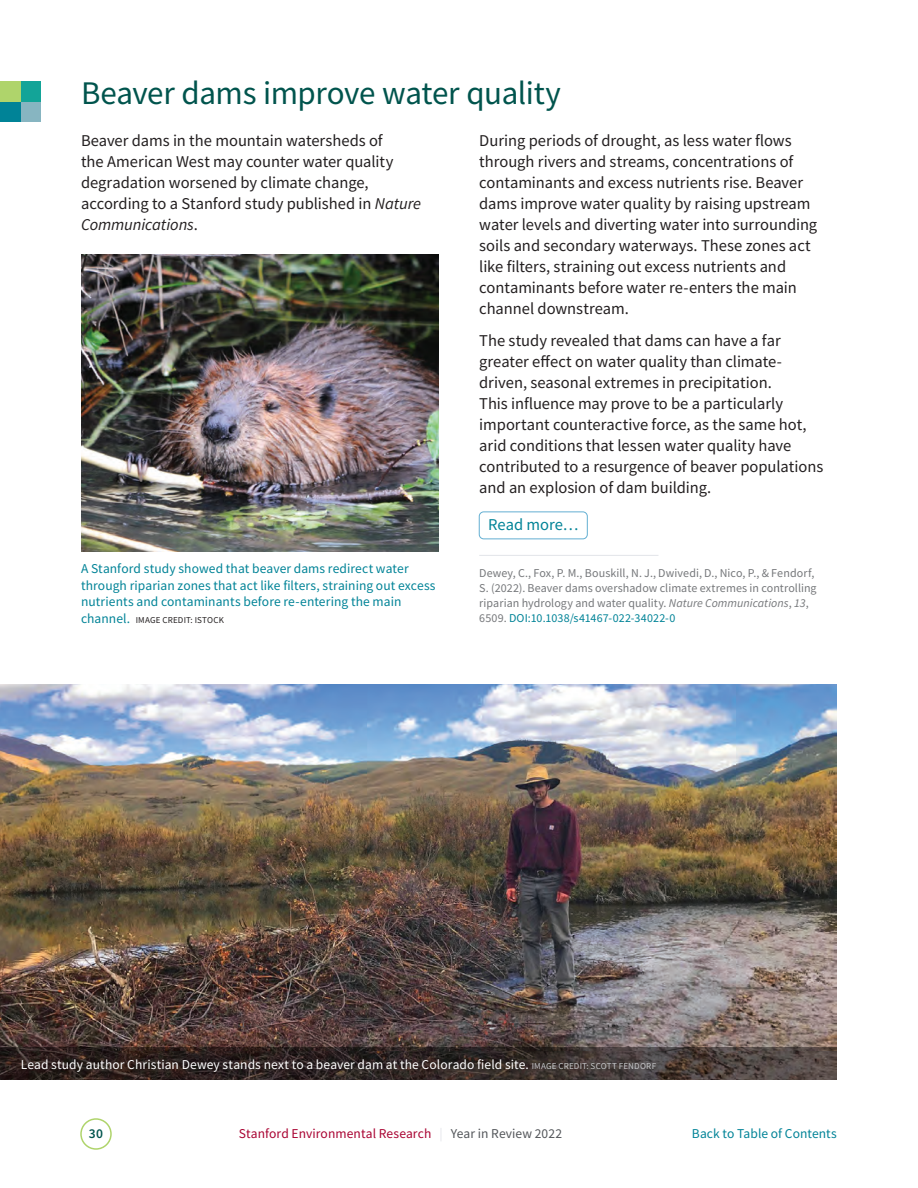
<style>
.page{position:relative;width:918px;height:1188px;background:#fff}
.page>*{position:absolute;margin:0;border:0;box-sizing:border-box;transform-origin:0 0}
.t1{font:33px "Source Sans Pro";letter-spacing:-.01em;color:#00544d}
.t2{font:16.5px/21px "Source Sans Pro";letter-spacing:-.005em;color:#231f20}
.t3{font:16.5px "Source Sans Pro";color:#008397}
.t4{font:13.5px/16.5px "Source Sans Pro";letter-spacing:.005em;color:#008397}
.t5{font:13.5px "Source Sans Pro";letter-spacing:.005em;color:#fff}
.t6{font:13.5px "Source Sans Pro";letter-spacing:.005em;color:#a90332}
.t7{font:600 13.5px "Source Sans Pro";color:#00544d}
.t8{font:12px/15px "Source Sans Pro";letter-spacing:.005em;color:#76787b}
.t9{font:9px "Source Sans Pro";letter-spacing:.02em;color:#231f20}
.s1{font-style:italic}
.s2{color:#008397}
.s3{font-size:13.5px;color:#008397}
.s4{font-size:9px;color:#c7c8ca}
.s5{color:#e2e4e9}
.s6{color:#53565a}
</style>
<div class="page">
<div style="left:80px;top:1118px;width:32px;height:32px;border:2px solid #afd46b;border-radius:50%"></div>
<img style="left:81px;top:255px;width:358px;height:297px">
<div style="left:479px;top:512px;width:109px;height:27px;border:1px solid #63afd2;border-radius:4px"></div>
<hr style="left:479px;top:555px;width:179px;height:1px;background:#e2e4e9">
<img style="left:0;top:684px;width:837px;height:363px">
<div style="left:20px;top:101px;width:20px;height:21px;background:#87b5c1"></div>
<div style="left:0;top:101px;width:20px;height:21px;background:#008397"></div>
<div style="left:20px;top:81px;width:20px;height:20px;background:#13a498"></div>
<div style="left:0;top:81px;width:20px;height:20px;background:#afd46b"></div>
<svg style="left:0;top:1047px;width:837px;height:33px;background:#382e2b"></svg>
<h1 class="t1" style="left:81px;top:72px;width:481px">Beaver dams improve water quality</h1>
<p class="t2" style="left:81px;top:130px;width:342px">Beaver dams in the mountain watersheds of<br>the American West may counter water quality degradation worsened by climate change, according to a Stanford study published in <span class="s1">Nature Communications</span>.</p>
<p class="t2" style="left:479px;top:130px;width:340px">During periods of drought, as less water flows through rivers and streams, concentrations of contaminants and excess nutrients rise. Beaver dams improve water quality by raising upstream water levels and diverting water into surrounding soils and secondary waterways. These zones act like filters, straining out excess nutrients and contaminants before water re-enters the main channel downstream.</p>
<p class="t2" style="left:479px;top:330px;width:346px">The study revealed that dams can have a far greater effect on water quality than climate&shy;driven, seasonal extremes in precipitation.<br>This influence may prove to be a particularly important counteractive force, as the same hot, arid conditions that lessen water quality have contributed to a resurgence of beaver populations and an explosion of dam building.</p>
<p class="t3" style="left:488px;top:514px;width:92px">Read more…</p>
<p class="t8" style="left:479px;top:565px;width:339px">Dewey, C., Fox, P. M., Bouskill, N. J., Dwivedi, D., Nico, P., &amp; Fendorf, S. (2022). Beaver dams overshadow climate extremes in controlling riparian hydrology and water quality. <span class="s1">Nature Communications</span>, <span class="s1">13</span>, 6509. <span class="s2">DOI:10.1038/s41467-022-34022-0</span></p>
<p class="t4" style="left:81px;top:560px;width:356px">A Stanford study showed that beaver dams redirect water through riparian zones that act like filters, straining out excess nutrients and contaminants before re-entering the main</p>
<p class="t9" style="left:81px;top:614px;width:144px"><span class="s3">channel.</span> IMAGE CREDIT: ISTOCK</p>
<p class="t5" style="left:21px;top:1056px;width:637px">Lead study author Christian Dewey stands next to a beaver dam at the Colorado field site. <span class="s4">IMAGE CREDIT: SCOTT FENDORF</span></p>
<p class="t7" style="left:89px;top:1125px;width:16px">30</p>
<p class="t6" style="left:239px;top:1125px;width:325px">Stanford Environmental Research <span class="s5">|</span> <span class="s6">Year in Review 2022</span></p>
<p class="t4" style="left:692px;top:1126px;width:147px">Back to Table of Contents</p>
</div>
